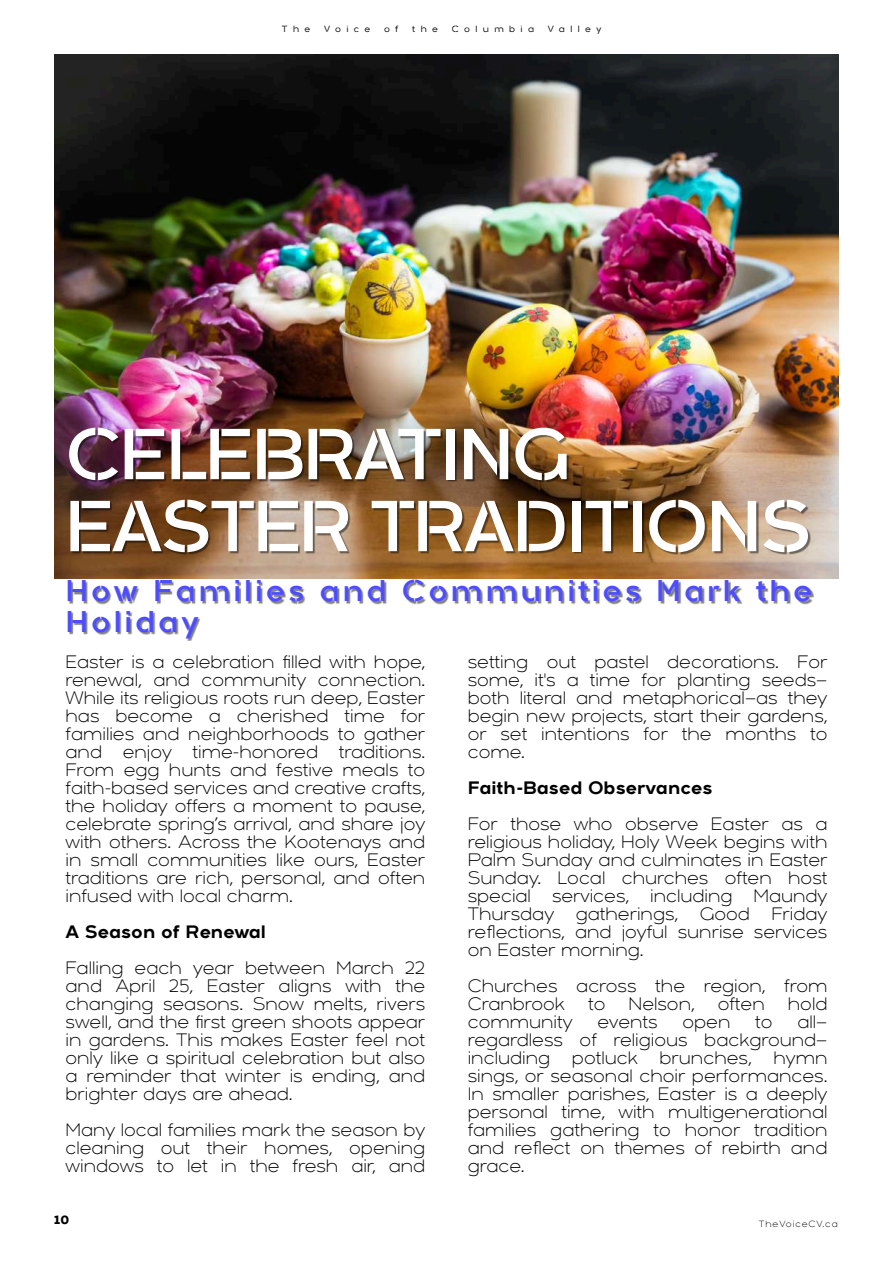
<style>
.page{position:relative;width:893px;height:1263px;background:#fff}
.page>*{position:absolute;margin:0;border:0;box-sizing:border-box;transform-origin:0 0}
.t1{font:72px/72px "Arkibal Stencil";letter-spacing:-.03em;color:#fff}
.t2{font:30px/30px "Arkibal Stencil";letter-spacing:.1em;color:#4d4dff}
.t3{font:300 18px/18px "Arkibal";color:#000;text-align:justify}
.t4{font:700 18px "Arkibal";color:#000}
.t5{font:800 12px "Arkibal";color:#000}
.t6{font:500 9px "Arkibal Medium Stencil";letter-spacing:.6em;color:#000}
.t7{font:300 9px "Arkibal";letter-spacing:.1em;color:#000}
</style>
<div class="page">
<img style="left:54px;top:54px;width:785px;height:524px">
<img style="left:70px;top:429px;width:740px;height:126px">
<img style="left:69px;top:581px;width:744px;height:59px">
<p class="t6" style="left:282px;top:25px;width:30px">The</p>
<p class="t6" style="left:324px;top:25px;width:48px">Voice</p>
<p class="t6" style="left:384px;top:25px;width:16px">o f</p>
<p class="t6" style="left:412px;top:25px;width:27px">the</p>
<p class="t6" style="left:452px;top:25px;width:84px">Columbia</p>
<p class="t6" style="left:548px;top:25px;width:55px">Valley</p>
<h1 class="t1" style="left:66px;top:425px;width:747px">CELEBRATING<br>EASTER TRADITIONS</h1>
<h2 class="t2" style="left:66px;top:579px;width:749px">How Families and Communities Mark the<br>Holiday</h2>
<p class="t3" style="left:66px;top:654px;width:361px">Easter is a celebration filled with hope, renewal, and community connection.<br>While its religious roots run deep, Easter has become a cherished time for families and neighborhoods to gather and enjoy time-honored traditions.<br>From egg hunts and festive meals to faith-based services and creative crafts, the holiday offers a moment to pause, celebrate spring’s arrival, and share joy with others. Across the Kootenays and in small communities like ours, Easter traditions are rich, personal, and often infused with local charm.</p>
<p class="t4" style="left:66px;top:924px;width:202px">A Season of Renewal</p>
<p class="t3" style="left:66px;top:960px;width:361px">Falling each year between March 22 and April 25, Easter aligns with the changing seasons. Snow melts, rivers swell, and the first green shoots appear in gardens. This makes Easter feel not only like a spiritual celebration but also a reminder that winter is ending, and brighter days are ahead.</p>
<p class="t3" style="left:66px;top:1122px;width:361px">Many local families mark the season by cleaning out their homes, opening windows to let in the fresh air, and</p>
<p class="t3" style="left:468px;top:654px;width:361px">setting out pastel decorations. For some, it's a time for planting seeds— both literal and metaphorical—as they begin new projects, start their gardens, or set intentions for the months to come.</p>
<p class="t4" style="left:468px;top:780px;width:246px">Faith-Based Observances</p>
<p class="t3" style="left:468px;top:816px;width:361px">For those who observe Easter as a religious holiday, Holy Week begins with Palm Sunday and culminates in Easter Sunday. Local churches often host special services, including Maundy Thursday gatherings, Good Friday reflections, and joyful sunrise services on Easter morning.</p>
<p class="t3" style="left:468px;top:978px;width:361px">Churches across the region, from<br>Cranbrook</p>
<p class="t3" style="left:588px;top:996px;width:19px">to</p>
<p class="t3" style="left:628px;top:996px;width:68px">Nelson,</p>
<p class="t3" style="left:718px;top:996px;width:49px">often</p>
<p class="t3" style="left:788px;top:996px;width:41px">hold</p>
<p class="t3" style="left:468px;top:1014px;width:361px;text-indent:330px">all— regardless of religious background— including potluck brunches, hymn sings, or seasonal choir performances.<br>In smaller parishes, Easter is a deeply personal time, with multigenerational families gathering to honor tradition and reflect on themes of rebirth and grace.</p>
<p class="t3" style="left:468px;top:1014px;width:106px">community</p>
<p class="t3" style="left:597px;top:1014px;width:62px">events</p>
<p class="t3" style="left:682px;top:1014px;width:49px">open</p>
<p class="t3" style="left:755px;top:1014px;width:19px">to</p>
<p class="t5" style="left:54px;top:1215px;width:17px">10</p>
<p class="t7" style="left:759px;top:1220px;width:80px">TheVoiceCV.ca</p>
</div>
